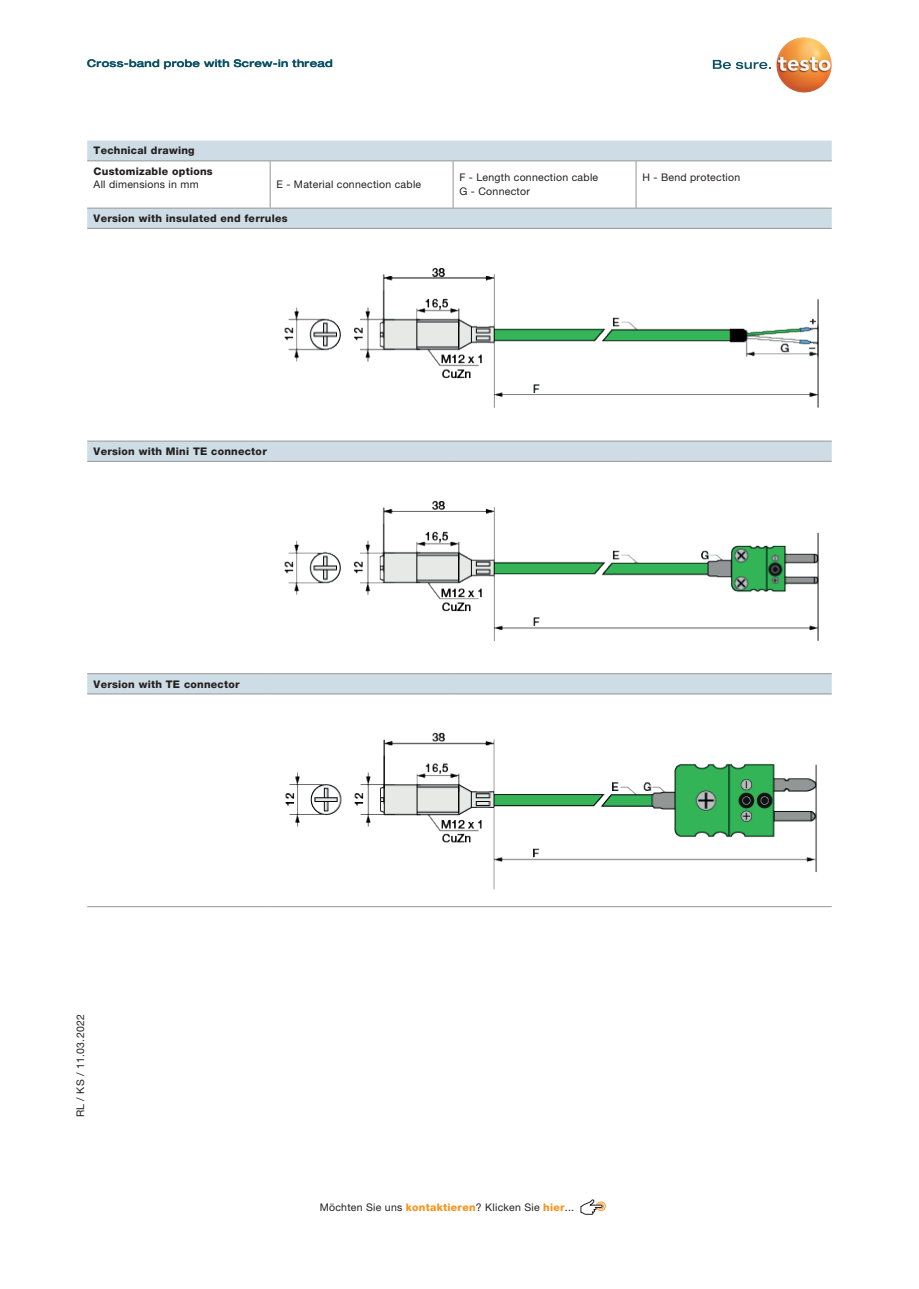
<style>
.page{position:relative;width:919px;height:1289px;background:#fff}
.page>*{position:absolute;margin:0;border:0;box-sizing:border-box;transform-origin:0 0}
.flliess_7_links{font:10.5px "Helvetica Neue LTW1 G";letter-spacing:.025em;color:#231f20}
.DE-Flliess-7-links-h{font:800 10.5px "Helvetica Neue LTW1 G";letter-spacing:.025em;color:#231f20}
.t1{font:500 expanded 10.5px "Helvetica Neue LT Com";letter-spacing:.025em;color:#074f64}
.flliess_7_links-2{font:800 10.5px "Helvetica Neue LTW1 G";letter-spacing:.025em;color:#231f20}
.s1{font-weight:800;color:#f7931d}
</style>
<div class="page">
<svg style="left:790px;top:37px;width:13px;height:4px"></svg>
<svg style="left:712px;top:60px;width:58px;height:9px"></svg>
<div style="left:596px;top:1201px;width:9px;height:9px;border:1px solid #f7982c;border-radius:50%"></div>
<svg style="left:580px;top:1199px;width:24px;height:15px"></svg>
<div style="left:87px;top:141px;width:744px;height:552px;background:#cedce5"></div>
<svg style="left:87px;top:161px;width:744px;height:512px"></svg>
<hr style="left:87px;top:160px;width:183px;height:1px;background:#939598">
<hr style="left:270px;top:160px;width:183px;height:1px;background:#939598">
<hr style="left:270px;top:161px;width:1px;height:47px;background:#939598">
<hr style="left:453px;top:160px;width:183px;height:1px;background:#939598">
<hr style="left:452px;top:161px;width:1px;height:47px;background:#939598">
<hr style="left:636px;top:160px;width:195px;height:1px;background:#939598">
<hr style="left:635px;top:161px;width:1px;height:47px;background:#939598">
<hr style="left:87px;top:208px;width:183px;height:1px;background:#939598">
<hr style="left:270px;top:208px;width:183px;height:1px;background:#939598">
<hr style="left:453px;top:208px;width:183px;height:1px;background:#939598">
<hr style="left:636px;top:208px;width:195px;height:1px;background:#939598">
<hr style="left:87px;top:228px;width:183px;height:1px;background:#939598">
<hr style="left:270px;top:228px;width:183px;height:1px;background:#939598">
<hr style="left:453px;top:228px;width:183px;height:1px;background:#939598">
<hr style="left:636px;top:228px;width:195px;height:1px;background:#939598">
<hr style="left:87px;top:441px;width:183px;height:1px;background:#939598">
<hr style="left:270px;top:441px;width:183px;height:1px;background:#939598">
<hr style="left:453px;top:441px;width:183px;height:1px;background:#939598">
<hr style="left:636px;top:441px;width:195px;height:1px;background:#939598">
<hr style="left:87px;top:461px;width:183px;height:1px;background:#939598">
<hr style="left:270px;top:461px;width:183px;height:1px;background:#939598">
<hr style="left:453px;top:461px;width:183px;height:1px;background:#939598">
<hr style="left:636px;top:461px;width:195px;height:1px;background:#939598">
<hr style="left:87px;top:673px;width:183px;height:1px;background:#939598">
<hr style="left:270px;top:673px;width:183px;height:1px;background:#939598">
<hr style="left:453px;top:673px;width:183px;height:1px;background:#939598">
<hr style="left:636px;top:673px;width:195px;height:1px;background:#939598">
<hr style="left:87px;top:693px;width:183px;height:1px;background:#939598">
<hr style="left:270px;top:693px;width:183px;height:1px;background:#939598">
<hr style="left:453px;top:693px;width:183px;height:1px;background:#939598">
<hr style="left:636px;top:693px;width:195px;height:1px;background:#939598">
<hr style="left:87px;top:906px;width:183px;height:1px;background:#939598">
<hr style="left:270px;top:906px;width:183px;height:1px;background:#939598">
<hr style="left:453px;top:906px;width:183px;height:1px;background:#939598">
<hr style="left:636px;top:906px;width:195px;height:1px;background:#939598">
<img style="left:89px;top:236px;width:740px;height:197px">
<img style="left:89px;top:469px;width:740px;height:197px">
<img style="left:285px;top:732px;width:532px;height:158px">
<p class="t1" style="left:87px;top:57px;width:247px">Cross-band probe with Screw-in thread</p>
<p class="DE-Flliess-7-links-h" style="left:94px;top:144px;width:103px">Technical drawing</p>
<p class="flliess_7_links-2" style="left:94px;top:165px;width:121px">Customizable options</p>
<p class="flliess_7_links" style="left:94px;top:178px;width:106px">All dimensions in mm</p>
<p class="flliess_7_links" style="left:276px;top:178px;width:146px">E - Material connection cable</p>
<p class="DE-Flliess-7-links-h" style="left:94px;top:212px;width:195px">Version with insulated end ferrules</p>
<p class="flliess_7_links" style="left:459px;top:171px;width:140px">F - Length connection cable</p>
<p class="flliess_7_links" style="left:459px;top:185px;width:72px">G - Connector</p>
<p class="flliess_7_links" style="left:642px;top:171px;width:99px">H - Bend protection</p>
<p class="DE-Flliess-7-links-h" style="left:94px;top:445px;width:175px">Version with Mini TE connector</p>
<p class="DE-Flliess-7-links-h" style="left:94px;top:677px;width:147px">Version with TE connector</p>
<p class="flliess_7_links" style="left:74px;top:1117px;width:105px;rotate:-90deg">RL / KS / 11.03.2022</p>
<p class="flliess_7_links" style="left:319px;top:1201px;width:256px">Möchten Sie uns <span class="s1">kontaktieren</span>? Klicken Sie <span class="s1">hier</span>...</p>
</div>
